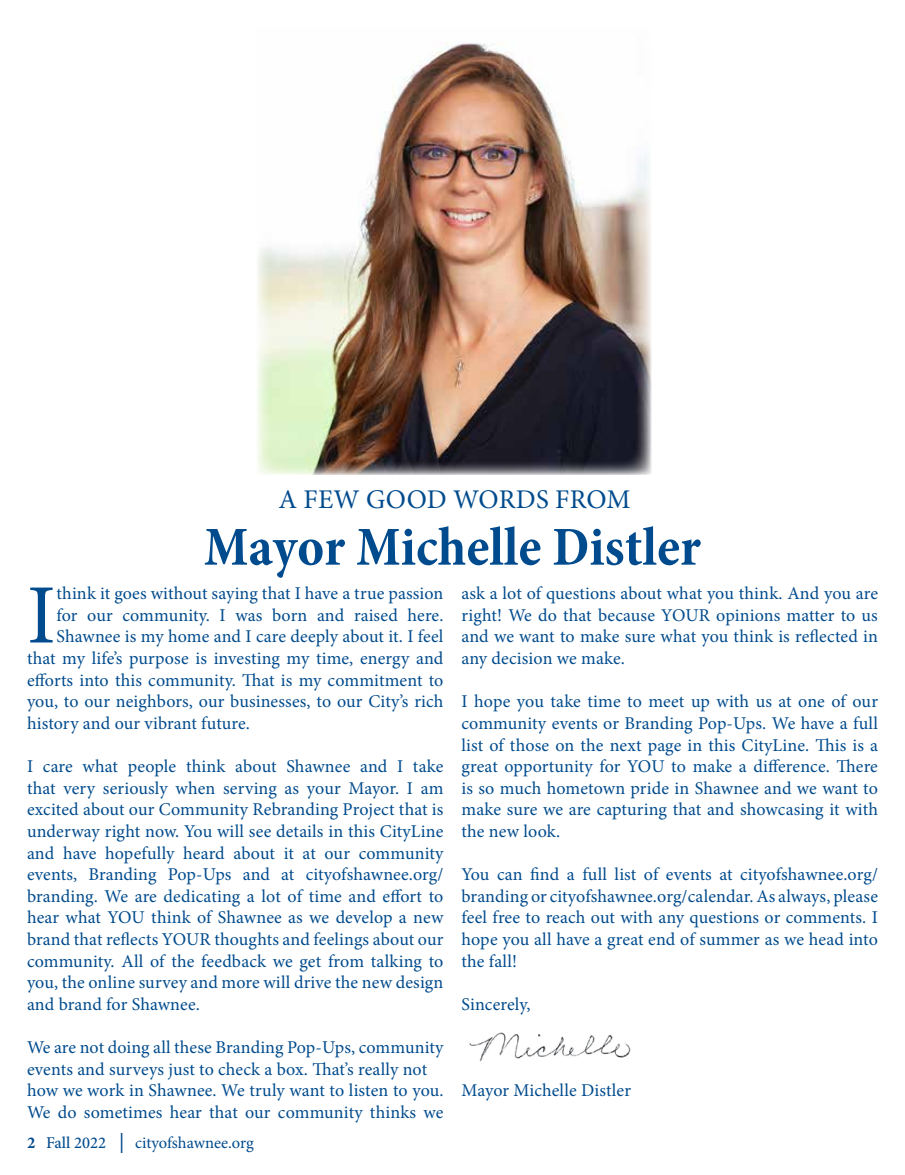
<style>
.page{position:relative;width:905px;height:1175px;background:#fff}
.page>*{position:absolute;margin:0;border:0;box-sizing:border-box;transform-origin:0 0}
.t1{font:84.45px "Minion Pro";color:#004b8d}
.t2{font:700 condensed 55.5px "Minion Pro";color:#004b8d}
.t3{font:27px "Minion Pro";letter-spacing:.005em;color:#004b8d}
.t4{font:18px/21.6px "Minion Pro";letter-spacing:.005em;color:#004b8d;text-align:justify}
.t5{font:16.5px "Minion Pro";letter-spacing:-.005em;color:#004b8d}
.s1{font-weight:700}
.s2{font-weight:500}
.s3{font-family:"Arial Narrow"}
</style>
<div class="page">
<img style="left:257px;top:42px;width:394px;height:432px">
<img style="left:469px;top:1032px;width:162px;height:30px">
<h3 class="t3" style="left:278px;top:481px;width:353px">A FEW GOOD WORDS FROM</h3>
<h2 class="t2" style="left:204px;top:508px;width:498px">Mayor Michelle Distler</h2>
<h1 class="t1" style="left:27px;top:559px;width:30px">I</h1>
<p class="t4" style="left:56px;top:583px;width:388px">think it goes without saying that I have a true passion</p>
<p class="t4" style="left:56px;top:604px;width:388px">for our community. I was born and raised here.</p>
<p class="t4" style="left:56px;top:626px;width:388px">Shawnee is my home and I care deeply about it. I feel</p>
<p class="t4" style="left:27px;top:647px;width:418px">that my life’s purpose is investing my time, energy and</p>
<p class="t4" style="left:27px;top:669px;width:418px">efforts into this community. That is my commitment to</p>
<p class="t4" style="left:27px;top:691px;width:418px">you, to our neighbors, our businesses, to our City’s rich</p>
<p class="t4" style="left:27px;top:712px;width:224px">history and our vibrant future.</p>
<p class="t4" style="left:27px;top:755px;width:418px">I care what people think about Shawnee and I take that very seriously when serving as your Mayor. I am excited about our Community Rebranding Project that is underway right now. You will see details in this CityLine and have hopefully heard about it at our community events, Branding Pop-Ups and at cityofshawnee.org/ branding. We are dedicating a lot of time and effort to hear what YOU think of Shawnee as we develop a new brand that reflects YOUR thoughts and feelings about our community. All of the feedback we get from talking to you, the online survey and more will drive the new design and brand for Shawnee.</p>
<p class="t4" style="left:27px;top:1036px;width:418px;text-align:left">We are not doing all these Branding Pop-Ups, community events and surveys just to check a box. That’s really not how we work in Shawnee. We truly want to listen to you.<br>We do sometimes hear that our community thinks we</p>
<p class="t5" style="left:27px;top:1131px;width:228px"><span class="s1">2</span> <span class="s2">Fall 2022</span> <span class="s3">│</span> cityofshawnee.org</p>
<p class="t4" style="left:461px;top:583px;width:418px">ask a lot of questions about what you think. And you are right! We do that because YOUR opinions matter to us and we want to make sure what you think is reflected in any decision we make.</p>
<p class="t4" style="left:461px;top:691px;width:418px">I hope you take time to meet up with us at one of our community events or Branding Pop-Ups. We have a full list of those on the next page in this CityLine. This is a great opportunity for YOU to make a difference. There is so much hometown pride in Shawnee and we want to make sure we are capturing that and showcasing it with the new look.</p>
<p class="t4" style="left:461px;top:863px;width:418px">You can find a full list of events at cityofshawnee.org/ branding or cityofshawnee.org/calendar. As always, please feel free to reach out with any questions or comments. I hope you all have a great end of summer as we head into the fall!</p>
<p class="t4" style="left:461px;top:993px;width:71px">Sincerely,</p>
<p class="t4" style="left:461px;top:1079px;width:171px">Mayor Michelle Distler</p>
</div>
